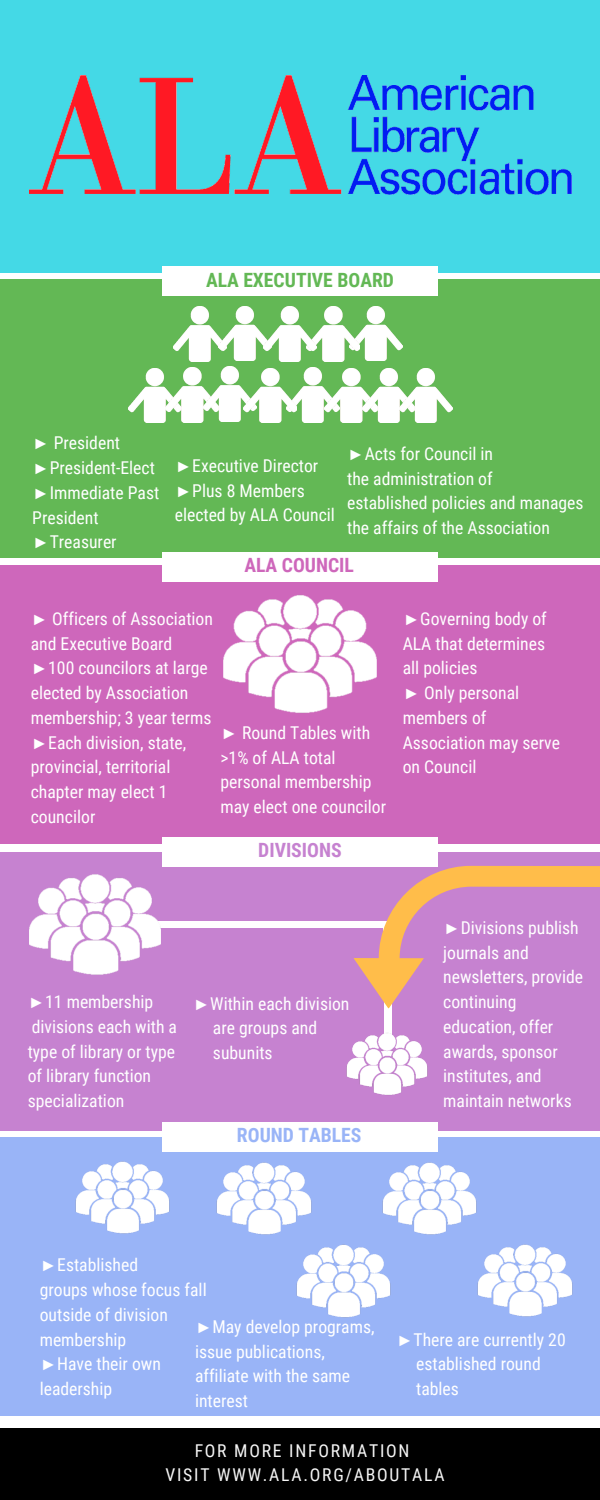
<style>
.page{position:relative;width:600px;height:1500px;background:#fff}
.page>*{position:absolute;margin:0;border:0;box-sizing:border-box;transform-origin:0 0}
.t1{font:700 19.7px "Roboto Condensed";color:#63b855}
.t2{font:700 19.7px "Roboto Condensed";color:#99b4f7}
.t3{font:700 19.7px "Roboto Condensed";color:#ce67bb}
.t4{font:700 19.7px "Roboto Condensed";color:#c682d0}
.t5{font:17.7px/24.8px "Roboto Condensed";color:#fff}
.t6{font:17.7px/24.8px "Roboto Condensed";letter-spacing:.1em;color:#f6f6f6;text-align:center}
.t7{font:17.7px/24.8px "Roboto Condensed";color:#f6f6f6;text-align:center}
.s1{font-family:"Liberation Sans"}
</style>
<div class="page">
<div style="left:0;top:0;width:600px;height:272px;background:#44d9e6"></div>
<div style="left:0;top:280px;width:600px;height:278px;background:#63b855"></div>
<div style="left:0;top:566px;width:600px;height:278px;background:#ce67bb"></div>
<div style="left:0;top:852px;width:600px;height:278px;background:#c682d0"></div>
<div style="left:0;top:1138px;width:600px;height:278px;background:#99b4f7"></div>
<img style="left:173px;top:307px;width:45px;height:55px">
<img style="left:128px;top:368px;width:38px;height:55px">
<img style="left:166px;top:368px;width:37px;height:54px">
<img style="left:203px;top:367px;width:41px;height:55px">
<img style="left:297px;top:368px;width:28px;height:54px">
<img style="left:360px;top:306px;width:43px;height:55px">
<img style="left:316px;top:307px;width:44px;height:55px">
<img style="left:218px;top:306px;width:45px;height:55px">
<img style="left:263px;top:307px;width:53px;height:55px">
<img style="left:244px;top:368px;width:53px;height:55px">
<img style="left:325px;top:368px;width:37px;height:55px">
<img style="left:362px;top:368px;width:37px;height:55px">
<img style="left:399px;top:368px;width:53px;height:55px">
<div style="left:237px;top:921px;width:76px;height:7px;background:#fff"></div>
<div style="left:293px;top:921px;width:103px;height:7px;background:#fff"></div>
<div style="left:170px;top:921px;width:72px;height:7px;background:#fff"></div>
<div style="left:140px;top:921px;width:72px;height:7px;background:#fff"></div>
<div style="left:384px;top:961px;width:7px;height:76px;background:#fff"></div>
<div style="left:162px;top:266px;width:276px;height:30px;background:#fff"></div>
<div style="left:162px;top:552px;width:276px;height:29px;background:#fff"></div>
<div style="left:162px;top:837px;width:276px;height:29px;background:#fff"></div>
<div style="left:162px;top:1122px;width:276px;height:29px;background:#fff"></div>
<div style="left:0;top:1428px;width:600px;height:72px;background:#000"></div>
<img style="left:29px;top:76px;width:543px;height:119px">
<img style="left:223px;top:581px;width:154px;height:132px">
<img style="left:29px;top:874px;width:132px;height:101px">
<img style="left:75px;top:1151px;width:95px;height:83px">
<img style="left:217px;top:1151px;width:94px;height:84px">
<img style="left:296px;top:1234px;width:95px;height:84px">
<img style="left:382px;top:1151px;width:95px;height:95px">
<img style="left:478px;top:1244px;width:94px;height:73px">
<img style="left:346px;top:1024px;width:82px;height:71px">
<svg style="left:353px;top:865px;width:247px;height:144px"></svg>
<p class="t1" style="left:206px;top:268px;width:190px">ALA EXECUTIVE BOARD</p>
<p class="t5" style="left:32px;top:431px;width:129px"><span class="s1">►</span> President <span class="s1">►</span>President-Elect <span class="s1">►</span>Immediate Past<br>President <span class="s1">►</span>Treasurer</p>
<p class="t5" style="left:347px;top:441px;width:238px"><span class="s1">►</span>Acts for Council in<br>the administration of<br>established policies and manages the affairs of the Association</p>
<p class="t5" style="left:175px;top:453px;width:162px"><span class="s1">►</span>Executive Director <span class="s1">►</span>Plus 8 Members elected by ALA Council</p>
<p class="t3" style="left:244px;top:554px;width:111px">ALA COUNCIL</p>
<p class="t5" style="left:31px;top:606px;width:184px"><span class="s1">►</span> Officers of Association and Executive Board <span class="s1">►</span>100 councilors at large elected by Association membership; 3 year terms <span class="s1">►</span>Each division, state, provincial, territorial chapter may elect 1 councilor</p>
<p class="t5" style="left:220px;top:720px;width:167px"><span class="s1">►</span> Round Tables with &gt;1% of ALA total personal membership may elect one councilor</p>
<p class="t4" style="left:258px;top:839px;width:85px">DIVISIONS</p>
<p class="t5" style="left:403px;top:606px;width:159px"><span class="s1">►</span>Governing body of<br>ALA that determines all policies<br><span class="s1">►</span> Only personal members of<br>Association may serve on Council</p>
<p class="t5" style="left:28px;top:990px;width:151px"><span class="s1">►</span>11 membership divisions each with a type of library or type of library function specialization</p>
<p class="t5" style="left:213px;top:991px;width:138px;text-indent:-20px"><span class="s1">►</span>Within each division are groups and subunits</p>
<p class="t2" style="left:237px;top:1124px;width:126px">ROUND TABLES</p>
<p class="t5" style="left:443px;top:915px;width:141px"><span class="s1">►</span>Divisions publish journals and newsletters, provide continuing education, offer awards, sponsor institutes, and maintain networks</p>
<p class="t5" style="left:40px;top:1253px;width:168px"><span class="s1">►</span>Established<br>groups whose focus fall outside of division membership<br><span class="s1">►</span>Have their own leadership</p>
<p class="t5" style="left:195px;top:1314px;width:181px"><span class="s1">►</span>May develop programs, issue publications, affiliate with the same interest</p>
<p class="t7" style="left:183px;top:1439px;width:231px">FOR REFERENCE:<br>WWW.ENTREPRISESCANADA.CA</p>
<p class="t5" style="left:416px;top:1327px;width:151px;text-indent:-20px"><span class="s1">►</span>There are currently 20 established round tables</p>
<p class="t6" style="left:165px;top:1438px;width:281px">FOR MORE INFORMATION<br>VISIT WWW.ALA.ORG/ABOUTALA</p>
</div>
